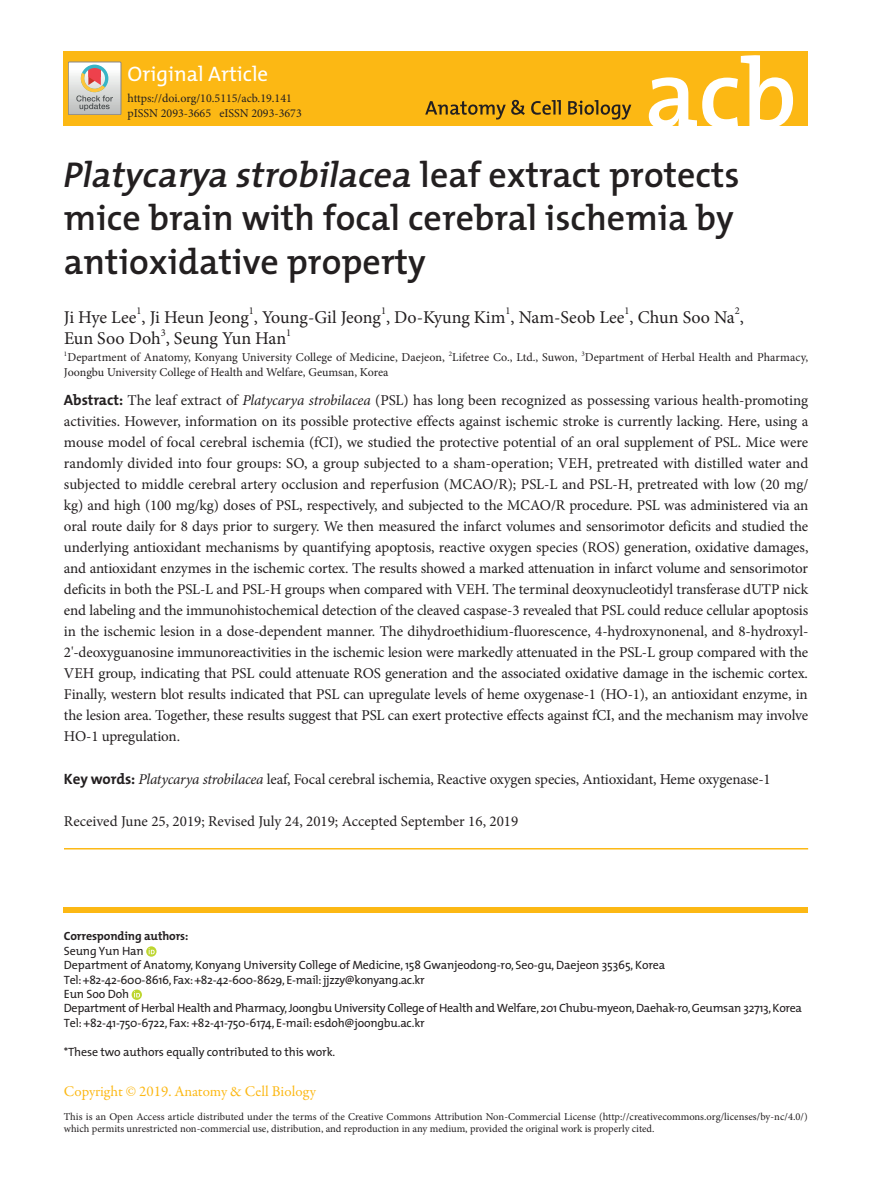
<style>
.page{position:relative;width:893px;height:1191px;background:#fff}
.page>*{position:absolute;margin:0;border:0;box-sizing:border-box;transform-origin:0 0}
.t1{font:600 36px/43.2px "The Mix";color:#231f20}
.t2{font:21px "The Mix";color:#fff}
.t3{font:18px "Minion Pro";letter-spacing:-.005em;color:#231f20}
.t4{font:15px/21px "Minion Pro";letter-spacing:-.01em;color:#231f20;text-align:justify}
.t5{font:15px "Garamond Premr Pro";color:#fcb814}
.t6{font:12px/14.4px "The Mix";letter-spacing:-.015em;color:#231f20}
.t7{font:12px/14.4px "Minion Pro";color:#231f20}
.t8{font:700 12px "The Mix";letter-spacing:-.01em;color:#231f20}
.t9{font:10.5px/12.6px "Minion Pro";color:#231f20}
.t10{font:7.05px "Minion Pro";color:#231f20}
.s1{font-style:italic}
.s2{font-family:"The Mix";font-weight:700}
</style>
<div class="page">
<div style="left:64px;top:51px;width:744px;height:75px;background:#fcb814"></div>
<svg style="left:649px;top:55px;width:144px;height:71px"></svg>
<svg style="left:425px;top:100px;width:206px;height:20px"></svg>
<svg style="left:68px;top:62px;width:53px;height:53px"></svg>
<div style="left:64px;top:908px;width:744px;height:5px;background:#fcb814"></div>
<svg style="left:146px;top:946px;width:11px;height:10px"></svg>
<svg style="left:149px;top:948px;width:6px;height:6px"></svg>
<svg style="left:132px;top:989px;width:10px;height:11px"></svg>
<svg style="left:134px;top:991px;width:6px;height:6px"></svg>
<hr style="left:64px;top:848px;width:744px;height:1px;background:#fcb814">
<h2 class="t2" style="left:128px;top:57px;width:142px">Original Article</h2>
<p class="t7" style="left:128px;top:91px;width:176px">https://doi.org/10.5115/acb.19.141 pISSN 2093-3665 eISSN 2093-3673</p>
<h1 class="t1" style="left:62px;top:152px;width:679px"><span class="s1">Platycarya strobilacea</span> l e a f e x t r a c t p r o t e c t s mice brain with focal cerebral ischemia by antioxidative property</h1>
<p class="t3" style="left:64px;top:305px;width:681px">Ji Hye Lee , Ji Heun Jeong , Young-Gil Jeong , Do-Kyung Kim , Nam-Seob Lee , Chun Soo Na ,</p>
<p class="t9" style="left:137px;top:305px;width:7px">1</p>
<p class="t9" style="left:249px;top:305px;width:7px">1</p>
<p class="t9" style="left:381px;top:305px;width:7px">1</p>
<p class="t9" style="left:505px;top:305px;width:7px">1</p>
<p class="t9" style="left:625px;top:305px;width:7px">1</p>
<p class="t9" style="left:735px;top:305px;width:7px">2</p>
<p class="t3" style="left:64px;top:327px;width:224px">Eun Soo Doh , Seung Yun Han</p>
<p class="t9" style="left:161px;top:326px;width:7px">3</p>
<p class="t9" style="left:286px;top:326px;width:7px">1</p>
<p class="t10" style="left:64px;top:348px;width:5px">1</p>
<p class="t7" style="left:67px;top:350px;width:379px">Department of Anatomy, Konyang University College of Medicine, Daejeon,</p>
<p class="t10" style="left:449px;top:348px;width:5px">2</p>
<p class="t7" style="left:452px;top:350px;width:127px">Lifetree Co., Ltd., Suwon,</p>
<p class="t10" style="left:581px;top:348px;width:5px">3</p>
<p class="t7" style="left:585px;top:350px;width:225px">Department of Herbal Health and Pharmacy,</p>
<p class="t7" style="left:64px;top:364px;width:326px">Joongbu University College of Health and Welfare, Geumsan, Korea</p>
<p class="t4" style="left:64px;top:390px;width:746px"><span class="s2">Abstract:</span> The leaf extract of <span class="s1">Platycarya strobilacea</span> (PSL) has long been recognized as possessing various health-promoting activities. However, information on its possible protective effects against ischemic stroke is currently lacking. Here, using a mouse model of focal cerebral ischemia (fCI), we studied the protective potential of an oral supplement of PSL. Mice were randomly divided into four groups: SO, a group subjected to a sham-operation; VEH, pretreated with distilled water and subjected to middle cerebral artery occlusion and reperfusion (MCAO/R); PSL-L and PSL-H, pretreated with low (20 mg/ kg) and high (100 mg/kg) doses of PSL, respectively, and subjected to the MCAO/R procedure. PSL was administered via an oral route daily for 8 days prior to surgery. We then measured the infarct volumes and sensorimotor deficits and studied the underlying antioxidant mechanisms by quantifying apoptosis, reactive oxygen species (ROS) generation, oxidative damages, and antioxidant enzymes in the ischemic cortex. The results showed a marked attenuation in infarct volume and sensorimotor deficits in both the PSL-L and PSL-H groups when compared with VEH. The terminal deoxynucleotidyl transferase dUTP nick end labeling and the immunohistochemical detection of the cleaved caspase-3 revealed that PSL could reduce cellular apoptosis in the ischemic lesion in a dose-dependent manner. The dihydroethidium-fluorescence, 4-hydroxynonenal, and 8-hydroxyl-2'-deoxyguanosine immunoreactivities in the ischemic lesion were markedly attenuated in the PSL-L group compared with the VEH group, indicating that PSL could attenuate ROS generation and the associated oxidative damage in the ischemic cortex.<br>Finally, western blot results indicated that PSL can upregulate levels of heme oxygenase-1 (HO-1), an antioxidant enzyme, in the lesion area. Together, these results suggest that PSL can exert protective effects against fCI, and the mechanism may involve HO-1 upregulation.</p>
<p class="t4" style="left:64px;top:768px;width:708px"><span class="s2">Key words:</span> <span class="s1">Platycarya strobilacea</span> leaf, Focal cerebral ischemia, Reactive oxygen species, Antioxidant, Heme oxygenase-1</p>
<p class="t4" style="left:64px;top:810px;width:456px">Received June 25, 2019; Revised July 24, 2019; Accepted September 16, 2019</p>
<p class="t8" style="left:64px;top:926px;width:126px">Corresponding authors:</p>
<p class="t6" style="left:64px;top:943px;width:740px">Seung Yun Han<br>Department of Anatomy, Konyang University College of Medicine, 158 Gwanjeodong-ro, Seo-gu, Daejeon 35365, Korea<br>Tel: +82-42-600-8616, Fax: +82-42-600-8629, E-mail: jjzzy@konyang.ac.kr<br>Eun Soo Doh<br>Department of Herbal Health and Pharmacy, Joongbu University College of Health and Welfare, 201 Chubu-myeon, Daehak-ro, Geumsan 32713, Korea Tel: +82-41-750-6722, Fax: +82-41-750-6174, E-mail: esdoh@joongbu.ac.kr</p>
<p class="t6" style="left:64px;top:1044px;width:273px">*These two authors equally contributed to this work.</p>
<p class="t5" style="left:64px;top:1082px;width:254px">Copyright © 2019. Anatomy &amp; Cell Biology</p>
<p class="t9" style="left:64px;top:1110px;width:745px">This is an Open Access article distributed under the terms of the Creative Commons Attribution Non-Commercial License (http://creativecommons.org/licenses/by-nc/4.0/) which permits unrestricted non-commercial use, distribution, and reproduction in any medium, provided the original work is properly cited.</p>
</div>
